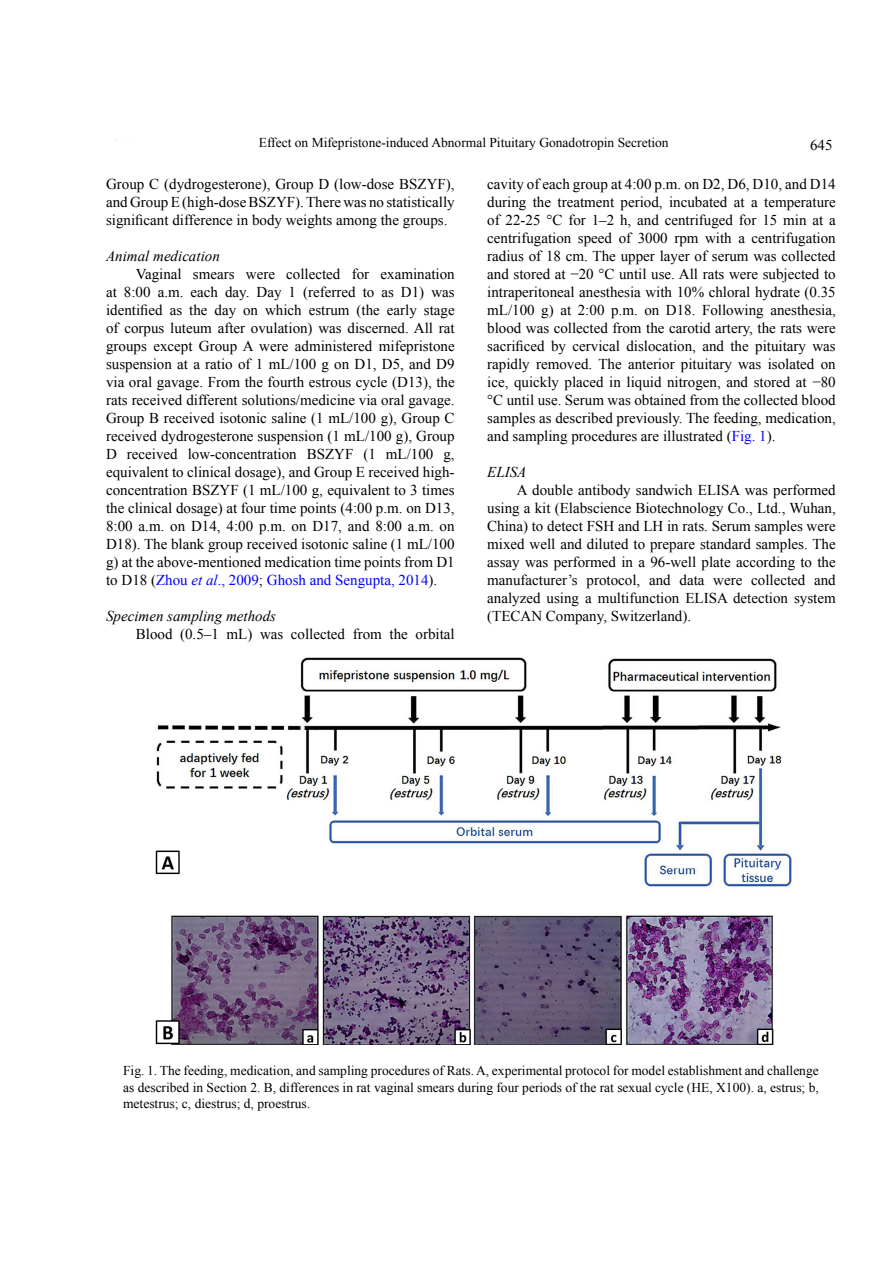
<style>
.page{position:relative;width:893px;height:1263px;background:#fff}
.page>*{position:absolute;margin:0;border:0;box-sizing:border-box;transform-origin:0 0}
.t1{font:15px/18px "Times New Roman";color:#000;text-align:justify}
.t2{font:italic 15px "Times New Roman";color:#000}
.t3{font:13.5px/16.2px "Times New Roman";color:#000;text-align:justify}
.s1{color:#00f}
.s2{font-style:italic;color:#00f}
</style>
<div class="page">
<img style="left:155px;top:657px;width:637px;height:388px">
<p class="t3" style="left:259px;top:134px;width:411px">Effect on Mifepristone-induced Abnormal Pituitary Gonadotropin Secretion</p>
<p class="t1" style="left:810px;top:136px;width:24px">645</p>
<p class="t1" style="left:106px;top:175px;width:350px">Group C (dydrogesterone), Group D (low-dose BSZYF), and Group E (high-dose BSZYF). There was no statistically significant difference in body weights among the groups.</p>
<p class="t2" style="left:106px;top:246px;width:115px">Animal medication</p>
<p class="t1" style="left:106px;top:265px;width:350px;text-indent:30px">Vaginal smears were collected for examination at 8:00 a.m. each day. Day 1 (referred to as D1) was identified as the day on which estrum (the early stage of corpus luteum after ovulation) was discerned. All rat groups except Group A were administered mifepristone suspension at a ratio of 1 mL/100 g on D1, D5, and D9 via oral gavage. From the fourth estrous cycle (D13), the rats received different solutions/medicine via oral gavage.<br>Group B received isotonic saline (1 mL/100 g), Group C received dydrogesterone suspension (1 mL/100 g), Group D received low-concentration BSZYF (1 mL/100 g, equivalent to clinical dosage), and Group E received high&shy;concentration BSZYF (1 mL/100 g, equivalent to 3 times the clinical dosage) at four time points (4:00 p.m. on D13, 8:00 a.m. on D14, 4:00 p.m. on D17, and 8:00 a.m. on D18). The blank group received isotonic saline (1 mL/100 g) at the above-mentioned medication time points from D1 to D18 (<span class="s1">Zhou</span> <span class="s2">et al</span><span class="s1">., 2009</span>; <span class="s1">Ghosh and Sengupta, 2014</span>).</p>
<p class="t2" style="left:106px;top:606px;width:171px">Specimen sampling methods</p>
<p class="t1" style="left:136px;top:625px;width:320px">Blood (0.5–1 mL) was collected from the orbital</p>
<p class="t1" style="left:487px;top:175px;width:350px">cavity of each group at 4:00 p.m. on D2, D6, D10, and D14 during the treatment period, incubated at a temperature of 22-25 °C for 1–2 h, and centrifuged for 15 min at a centrifugation speed of 3000 rpm with a centrifugation radius of 18 cm. The upper layer of serum was collected and stored at −20 °C until use. All rats were subjected to intraperitoneal anesthesia with 10% chloral hydrate (0.35 mL/100 g) at 2:00 p.m. on D18. Following anesthesia, blood was collected from the carotid artery, the rats were sacrificed by cervical dislocation, and the pituitary was rapidly removed. The anterior pituitary was isolated on ice, quickly placed in liquid nitrogen, and stored at −80 °C until use. Serum was obtained from the collected blood samples as described previously. The feeding, medication, and sampling procedures are illustrated (<span class="s1">Fig. 1</span>).</p>
<p class="t2" style="left:487px;top:462px;width:41px">ELISA</p>
<p class="t1" style="left:487px;top:481px;width:350px;text-indent:30px">A double antibody sandwich ELISA was performed using a kit (Elabscience Biotechnology Co., Ltd., Wuhan, China) to detect FSH and LH in rats. Serum samples were mixed well and diluted to prepare standard samples. The assay was performed in a 96-well plate according to the manufacturer’s protocol, and data were collected and analyzed using a multifunction ELISA detection system (TECAN Company, Switzerland).</p>
<p class="t3" style="left:123px;top:1062px;width:697px">Fig. 1. The feeding, medication, and sampling procedures of Rats. A, experimental protocol for model establishment and challenge as described in Section 2. B, differences in rat vaginal smears during four periods of the rat sexual cycle (HE, Χ100). a, estrus; b, metestrus; c, diestrus; d, proestrus.</p>
</div>
